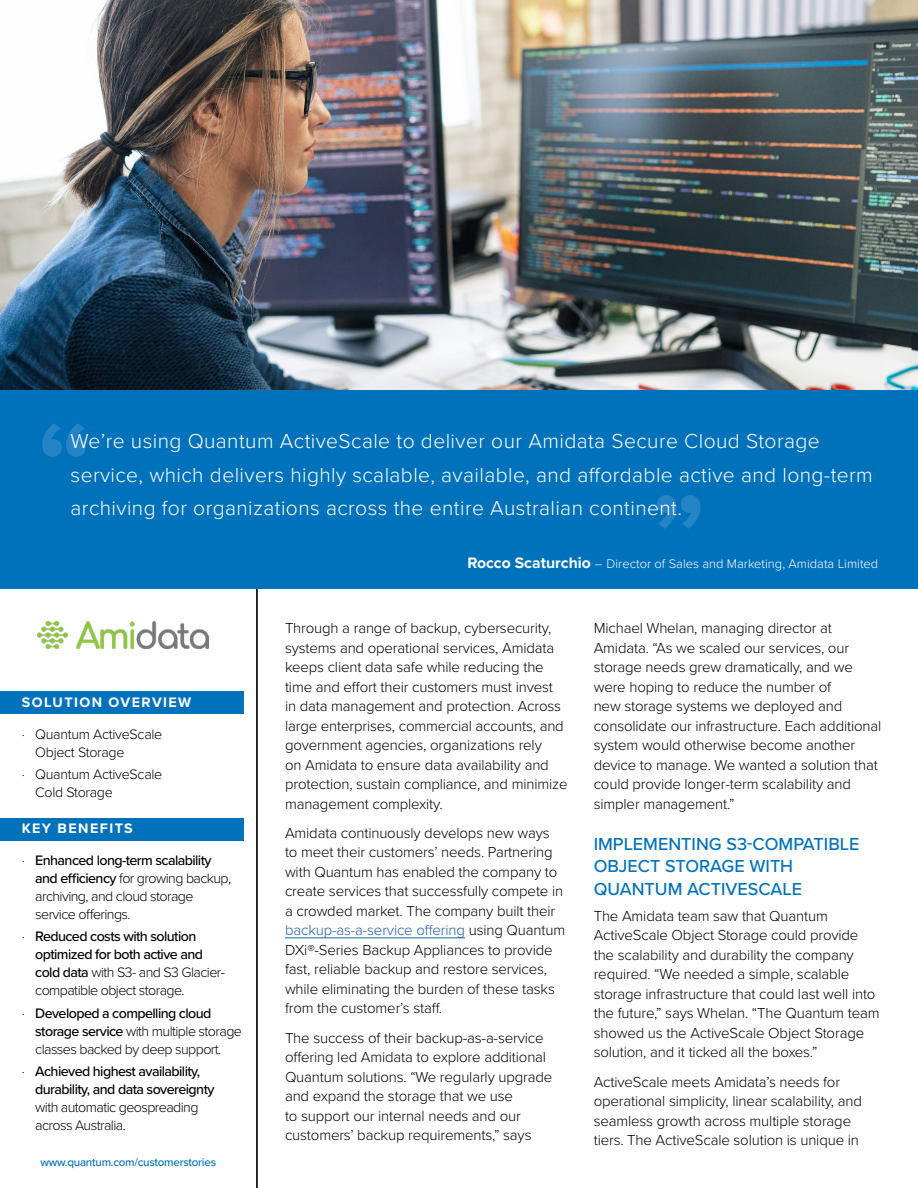
<style>
.page{position:relative;width:918px;height:1188px;background:#fff}
.page>*{position:absolute;margin:0;border:0;box-sizing:border-box;transform-origin:0 0}
.t1{font:700 117.45px "Proxima Nova";color:#2484c6}
.t2{font:300 21px/33.5px "Proxima Nova";letter-spacing:.02em;color:#fff}
.Subhead_Copy{font:500 18px/22.5px "Proxima Nova";color:#0072bc}
.Body_Copy{font:300 15px/19.5px "Proxima Nova";letter-spacing:-.01em;color:#000}
.t3{font:500 14.25px/18px "Proxima Nova";letter-spacing:-.04em;color:#000}
.t4{font:300 14.25px/18px "Proxima Nova";letter-spacing:-.04em;color:#000}
.t5{font:300 14.25px/18px "Proxima Nova";letter-spacing:-.02em;color:#000}
.t6{font:700 14.25px "Proxima Nova";letter-spacing:.1em;color:#fff}
.t7{font:300 12.9px "Proxima Nova";color:#fff}
.t8{font:500 11.55px "Proxima Nova";letter-spacing:-.02em;color:#0072bc}
.s1{font-weight:700;font-size:15.75px}
.s2{font-weight:500}
.s3{font-weight:300}
.s4{color:#215e9e}
</style>
<div class="page">
<hr style="left:256px;top:586px;width:1px;height:602px;background:#000">
<div style="left:0;top:818px;width:244px;height:22px;background:#0072bc"></div>
<div style="left:0;top:691px;width:244px;height:23px;background:#0072bc"></div>
<hr style="left:257px;top:586px;width:1px;height:602px;background:#000">
<div style="left:0;top:390px;width:918px;height:199px;background:#0072bc"></div>
<img style="left:0;top:0;width:918px;height:390px">
<hr style="left:285px;top:938px;width:180px;height:1px;background:#215e9e">
<img style="left:37px;top:621px;width:171px;height:28px">
<p class="t1" style="left:37px;top:376px;width:55px">“</p>
<p class="t2" style="left:71px;top:424px;width:804px">We’re using Quantum ActiveScale to deliver our Amidata Secure Cloud Storage service, which delivers highly scalable, available, and affordable active and long-term archiving for organizations across the entire Australian continent.</p>
<p class="t7" style="left:467px;top:554px;width:412px"><span class="s1">Rocco Scaturchio</span> – Director of Sales and Marketing, Amidata Limited</p>
<p class="t1" style="left:651px;top:448px;width:55px">”</p>
<p class="t6" style="left:22px;top:692px;width:171px">SOLUTION OVERVIEW</p>
<p class="t5" style="left:35px;top:724px;width:129px;text-indent:-13px">∙ Quantum ActiveScale<br>Object Storage</p>
<p class="t5" style="left:35px;top:765px;width:129px;text-indent:-13px">∙ Quantum ActiveScale<br>Cold Storage</p>
<p class="t6" style="left:22px;top:818px;width:113px">KEY BENEFITS</p>
<p class="t4" style="left:35px;top:850px;width:197px;text-indent:-13px">∙ <span class="s2">Enhanced long-term scalability and efficiency</span> for growing backup, archiving, and cloud storage service offerings.</p>
<p class="t3" style="left:35px;top:927px;width:191px;text-indent:-13px"><span class="s3">∙</span> Reduced costs with solution optimized for both active and cold data <span class="s3">with S3- and S3 Glacier&shy;compatible object storage.</span></p>
<p class="t4" style="left:35px;top:1003px;width:208px;text-indent:-13px">∙ <span class="s2">Developed a compelling cloud storage service</span> with multiple storage classes backed by deep support.</p>
<p class="t3" style="left:35px;top:1062px;width:181px;text-indent:-13px"><span class="s3">∙</span> Achieved highest availability, durability, and data sovereignty <span class="s3">with automatic geospreading across Australia.</span></p>
<p class="t8" style="left:40px;top:1153px;width:177px">www.quantum.com/customerstories</p>
<p class="Body_Copy" style="left:285px;top:618px;width:284px">Through a range of backup, cybersecurity, systems and operational services, Amidata keeps client data safe while reducing the time and effort their customers must invest in data management and protection. Across large enterprises, commercial accounts, and government agencies, organizations rely<br>on Amidata to ensure data availability and protection, sustain compliance, and minimize management complexity.</p>
<p class="Body_Copy" style="left:285px;top:822px;width:282px">Amidata continuously develops new ways to meet their customers’ needs. Partnering with Quantum has enabled the company to create services that successfully compete in a crowded market. The company built their <span class="s4">backup-as-a-service offering</span> using Quantum DXi®-Series Backup Appliances to provide fast, reliable backup and restore services, while eliminating the burden of these tasks from the customer’s staff.</p>
<p class="Body_Copy" style="left:285px;top:1027px;width:269px">The success of their backup-as-a-service offering led Amidata to explore additional Quantum solutions. “We regularly upgrade and expand the storage that we use<br>to support our internal needs and our customers’ backup requirements,” says</p>
<p class="Body_Copy" style="left:594px;top:618px;width:289px">Michael Whelan, managing director at Amidata. “As we scaled our services, our storage needs grew dramatically, and we were hoping to reduce the number of<br>new storage systems we deployed and consolidate our infrastructure. Each additional system would otherwise become another device to manage. We wanted a solution that could provide longer-term scalability and simpler management.”</p>
<p class="Subhead_Copy" style="left:594px;top:832px;width:267px">IMPLEMENTING S3-COMPATIBLE<br>OBJECT STORAGE WITH<br>QUANTUM ACTIVESCALE</p>
<p class="Body_Copy" style="left:594px;top:905px;width:287px">The Amidata team saw that Quantum ActiveScale Object Storage could provide the scalability and durability the company required. “We needed a simple, scalable storage infrastructure that could last well into the future,” says Whelan. “The Quantum team showed us the ActiveScale Object Storage solution, and it ticked all the boxes.”</p>
<p class="Body_Copy" style="left:594px;top:1071px;width:270px">ActiveScale meets Amidata’s needs for operational simplicity, linear scalability, and seamless growth across multiple storage tiers. The ActiveScale solution is unique in</p>
</div>
